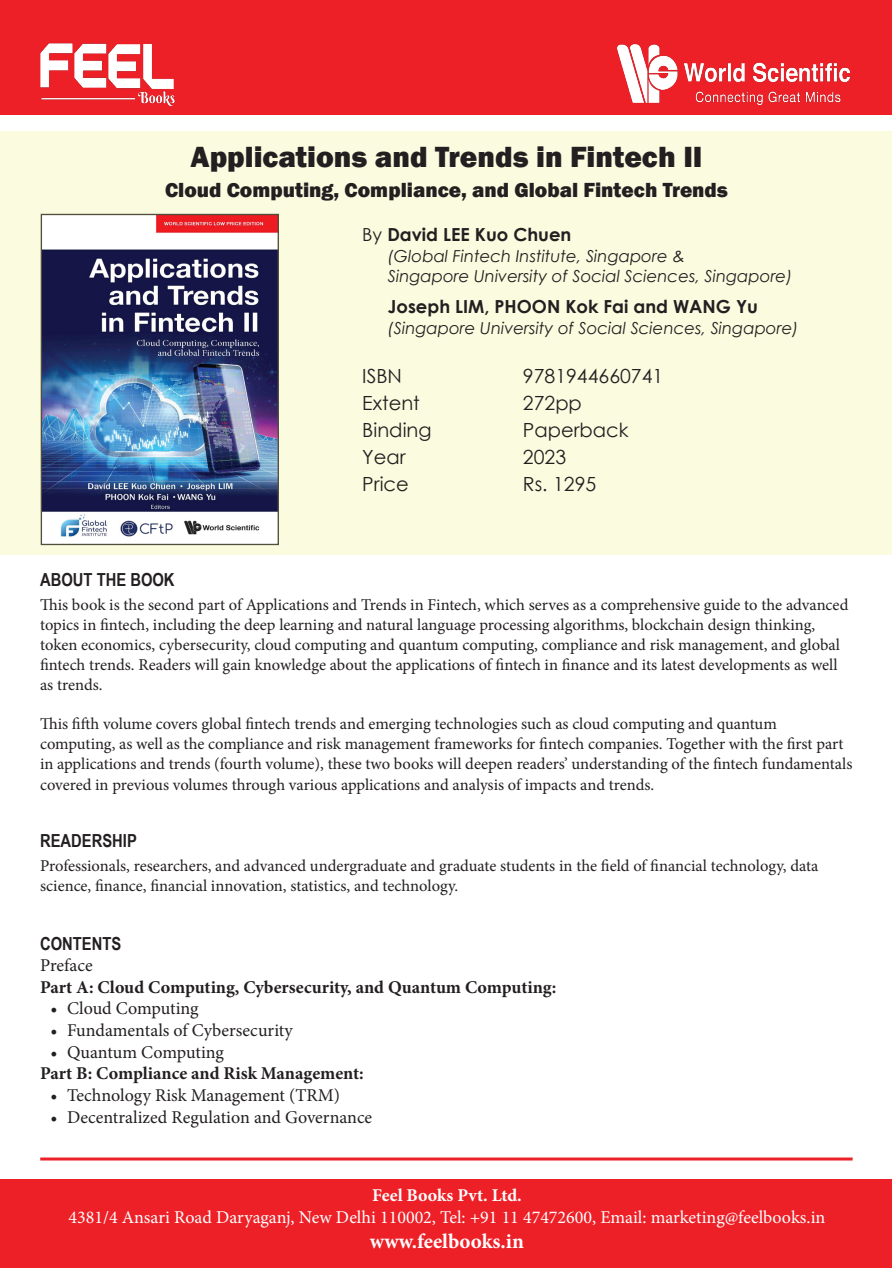
<style>
.page{position:relative;width:892px;height:1268px;background:#fff}
.page>*{position:absolute;margin:0;border:0;box-sizing:border-box;transform-origin:0 0}
.t1{font:800 30px "Franklin Gothic";color:#231f20}
.t2{font:800 21px "Franklin Gothic";color:#231f20}
.t3{font:700 21px "Minion Pro";color:#fff}
.t4{font:19.5px "Century Gothic";color:#231f20}
.Text{font:18px "Minion Pro";color:#231f20}
.Text-2{font:700 18px "Minion Pro";letter-spacing:-.005em;color:#231f20}
.t5{font:18px "Minion Pro";color:#fff}
.t6{font:700 18px "Century Gothic";color:#231f20}
.t7{font:700 18px "Arial Narrow";color:#231f20}
.t8{font:700 18px "Minion Pro";color:#fff}
.Text-3{font:16.5px/19.8px "Minion Pro";letter-spacing:-.005em;color:#231f20}
.t9{font:italic 16.5px/19.8px "Century Gothic";color:#231f20}
.s1{font-weight:400}
</style>
<div class="page">
<div style="left:0;top:0;width:891px;height:115px;background:#ee2027"></div>
<img style="left:40px;top:43px;width:135px;height:63px">
<img style="left:616px;top:43px;width:235px;height:63px">
<div style="left:0;top:1179px;width:891px;height:88px;background:#ee2027"></div>
<div style="left:0;top:131px;width:891px;height:423px;background:#fbfbe0"></div>
<img style="left:43px;top:216px;width:234px;height:327px">
<div style="left:41px;top:214px;width:238px;height:331px;border:1px solid #524f3e"></div>
<hr style="left:40px;top:1157px;width:812px;height:3px;background:#ee2027">
<p class="t1" style="left:190px;top:137px;width:513px">Applications and Trends in Fintech II</p>
<p class="t2" style="left:165px;top:176px;width:564px">Cloud Computing, Compliance, and Global Fintech Trends</p>
<p class="t6" style="left:362px;top:221px;width:210px"><span class="s1">By</span> David LEE Kuo Chuen</p>
<p class="t9" style="left:388px;top:246px;width:406px">(Global Fintech Institute, Singapore &amp;<br>Singapore University of Social Sciences, Singapore)</p>
<p class="t6" style="left:388px;top:293px;width:372px">Joseph LIM, PHOON Kok Fai and WANG Yu</p>
<p class="t9" style="left:388px;top:318px;width:412px">(Singapore University of Social Sciences, Singapore)</p>
<p class="t4" style="left:362px;top:362px;width:41px">ISBN</p>
<p class="t4" style="left:523px;top:362px;width:142px">9781944660741</p>
<p class="t4" style="left:362px;top:389px;width:59px">Extent</p>
<p class="t4" style="left:523px;top:389px;width:61px">272pp</p>
<p class="t4" style="left:362px;top:416px;width:71px">Binding</p>
<p class="t4" style="left:523px;top:416px;width:107px">Paperback</p>
<p class="t4" style="left:362px;top:443px;width:45px">Year</p>
<p class="t4" style="left:523px;top:443px;width:45px">2023</p>
<p class="t4" style="left:362px;top:470px;width:48px">Price</p>
<p class="t4" style="left:523px;top:470px;width:75px">Rs. 1295</p>
<p class="t7" style="left:40px;top:566px;width:136px">ABOUT THE BOOK</p>
<p class="Text-3" style="left:40px;top:595px;width:809px">This book is the second part of Applications and Trends in Fintech, which serves as a comprehensive guide to the advanced topics in fintech, including the deep learning and natural language processing algorithms, blockchain design thinking, token economics, cybersecurity, cloud computing and quantum computing, compliance and risk management, and global fintech trends. Readers will gain knowledge about the applications of fintech in finance and its latest developments as well as trends.</p>
<p class="Text-3" style="left:40px;top:714px;width:813px;line-height:20.2px">This fifth volume covers global fintech trends and emerging technologies such as cloud computing and quantum computing, as well as the compliance and risk management frameworks for fintech companies. Together with the first part in applications and trends (fourth volume), these two books will deepen readers’ understanding of the fintech fundamentals covered in previous volumes through various applications and analysis of impacts and trends.</p>
<p class="t7" style="left:40px;top:827px;width:98px">READERSHIP</p>
<p class="Text-3" style="left:40px;top:856px;width:779px">Professionals, researchers, and advanced undergraduate and graduate students in the field of financial technology, data science, finance, financial innovation, statistics, and technology.</p>
<p class="t7" style="left:40px;top:929px;width:83px">CONTENTS</p>
<p class="Text" style="left:40px;top:953px;width:54px">Preface</p>
<p class="Text-2" style="left:40px;top:974px;width:517px">Part A: Cloud Computing, Cybersecurity, and Quantum Computing:</p>
<p class="Text" style="left:51px;top:996px;width:149px">• Cloud Computing</p>
<p class="Text" style="left:51px;top:1018px;width:244px">• Fundamentals of Cybersecurity</p>
<p class="Text" style="left:51px;top:1039px;width:175px">• Quantum Computing</p>
<p class="Text-2" style="left:40px;top:1060px;width:325px">Part B: Compliance and Risk Management:</p>
<p class="Text" style="left:51px;top:1083px;width:291px">• Technology Risk Management (TRM)</p>
<p class="Text" style="left:51px;top:1104px;width:323px">• Decentralized Regulation and Governance</p>
<p class="t8" style="left:372px;top:1182px;width:151px">Feel Books Pvt. Ltd.</p>
<p class="t5" style="left:69px;top:1204px;width:758px">4381/4 Ansari Road Daryaganj, New Delhi 110002, Tel: +91 11 47472600, Email: marketing@feelbooks.in</p>
<p class="t3" style="left:370px;top:1226px;width:156px">www.feelbooks.in</p>
</div>
